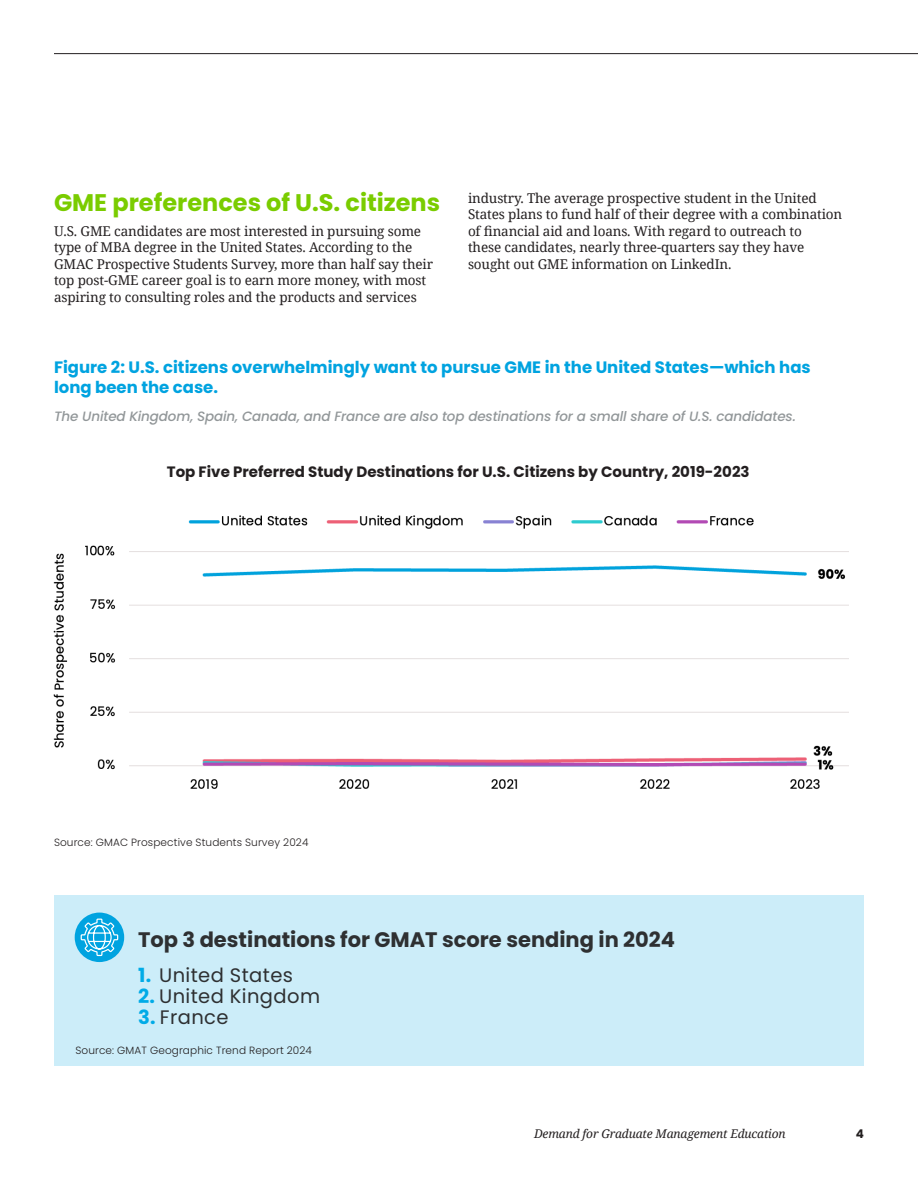
<style>
.page{position:relative;width:918px;height:1188px;background:#fff}
.page>*{position:absolute;margin:0;border:0;box-sizing:border-box;transform-origin:0 0}
.SUBHEADS{font:700 24px "Poppins";color:#7acc00}
.SUBHEADS-2{font:700 21px "Poppins";color:#2e3032}
.SUBHEADS-3{font:19.5px "Poppins";letter-spacing:.02em;color:#2e3032}
.subhead_3_-_quote_subheads{font:700 16.5px/19.8px "Poppins";color:#00a3e0}
.Table_Header_-_9pt{font:700 15px "Poppins";color:#231f20}
.body_copy{font:13.5px/16.5px "Noto Serif";letter-spacing:-.01em;color:#231f20}
.subhead_3_-_quote_subheads-2{font:italic 500 13.5px "Poppins";letter-spacing:-.01em;color:#929799}
.t1{font:italic 12px "Noto Serif";letter-spacing:-.01em;color:#231f20}
.t2{font:700 12px "Poppins";color:#231f20}
.Footnotes{font:300 10.5px "Poppins";letter-spacing:.01em;color:#231f20}
.s1{font-weight:700;color:#00abe7}
</style>
<div class="page">
<img style="left:53px;top:515px;width:795px;height:274px">
<div style="left:54px;top:896px;width:810px;height:170px;background:#ccedf9"></div>
<div style="left:75px;top:913px;width:49px;height:49px;background:#00a3e0;border-radius:50%"></div>
<svg style="left:80px;top:918px;width:39px;height:39px"></svg>
<hr style="left:54px;top:53px;width:864px;height:1px;background:#231f20">
<p class="SUBHEADS" style="left:54px;top:189px;width:388px">GME preferences of U.S. citizens</p>
<p class="body_copy" style="left:54px;top:222px;width:381px">U.S. GME candidates are most interested in pursuing some type of MBA degree in the United States. According to the GMAC Prospective Students Survey, more than half say their top post-GME career goal is to earn more money, with most aspiring to consulting roles and the products and services</p>
<p class="body_copy" style="left:468px;top:189px;width:376px">industry. The average prospective student in the United States plans to fund half of their degree with a combination of financial aid and loans. With regard to outreach to<br>these candidates, nearly three-quarters say they have sought out GME information on LinkedIn.</p>
<p class="subhead_3_-_quote_subheads" style="left:54px;top:358px;width:758px">Figure 2: U.S. citizens overwhelmingly want to pursue GME in the United States—which has long been the case.</p>
<p class="subhead_3_-_quote_subheads-2" style="left:54px;top:408px;width:743px">The United Kingdom, Spain, Canada, and France are also top destinations for a small share of U.S. candidates.</p>
<p class="Table_Header_-_9pt" style="left:167px;top:463px;width:584px">Top Five Preferred Study Destinations for U.S. Citizens by Country, 2019-2023</p>
<p class="Footnotes" style="left:54px;top:836px;width:256px">Source: GMAC Prospective Students Survey 2024</p>
<p class="SUBHEADS-2" style="left:138px;top:927px;width:539px">Top 3 destinations for GMAT score sending in 2024</p>
<p class="SUBHEADS-3" style="left:138px;top:964px;width:156px"><span class="s1">1.</span> United States</p>
<p class="SUBHEADS-3" style="left:138px;top:985px;width:184px"><span class="s1">2.</span> United Kingdom</p>
<p class="SUBHEADS-3" style="left:138px;top:1006px;width:92px"><span class="s1">3.</span> France</p>
<p class="Footnotes" style="left:76px;top:1044px;width:238px">Source: GMAT Geographic Trend Report 2024</p>
<p class="t1" style="left:534px;top:1126px;width:253px">Demand for Graduate Management Education</p>
<p class="t2" style="left:856px;top:1127px;width:10px">4</p>
</div>
